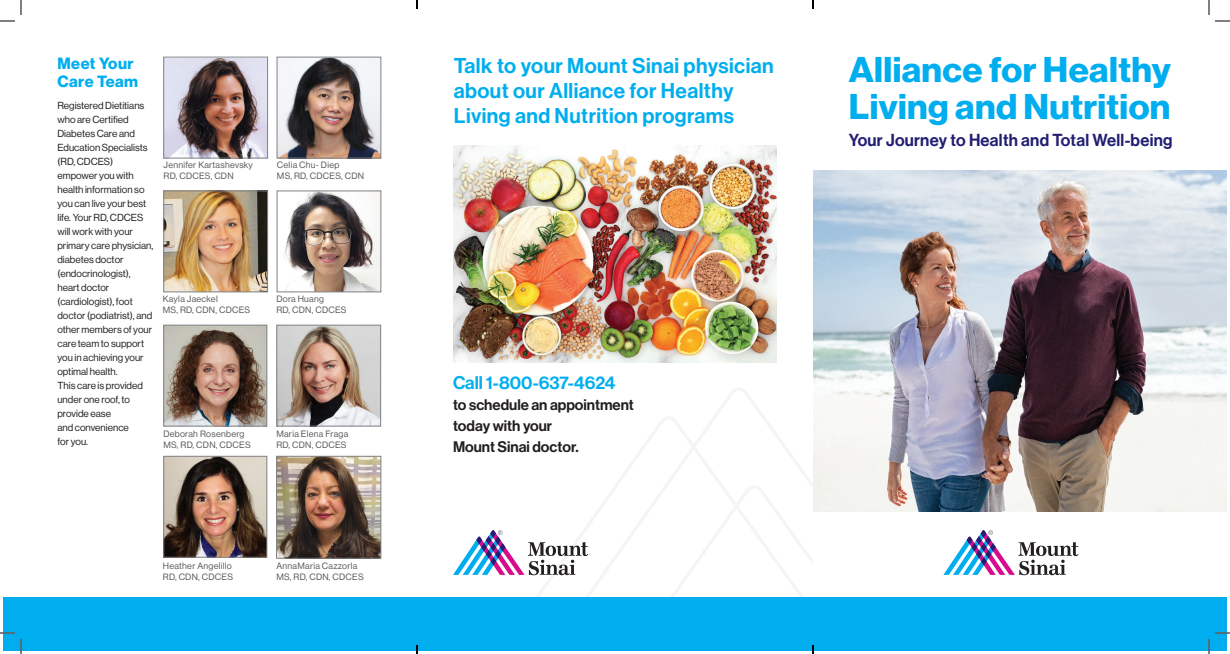
<style>
.page{position:relative;width:1230px;height:654px;background:#fff}
.page>*{position:absolute;margin:0;border:0;box-sizing:border-box;transform-origin:0 0}
.t1{font:35px/36.9px "N Haas Grotesk DS Std 75 Bd";letter-spacing:.01em;color:#00aeef}
.t2{font:21px/25px "N Haas Grotesk DS Std 65 Md";letter-spacing:.02em;color:#00aeef}
.t3{font:18px "N Haas Grotesk DS Std 65 Md";color:#00aeef}
.t4{font:17px "N Haas Grotesk DS Std 65 Md";letter-spacing:.015em;color:#221e72}
.t5{font:16px/18px "N Haas Grotesk DS Std 75 Bd";letter-spacing:.03em;color:#00aeef}
.t6{font:15px/21px "N Haas Grotesk DS Std 65 Md";color:#231f20}
.t7{font:10px/14px "N Haas Grotesk DS Std 55 Rg";color:#231f20}
.t8{font:9px/11px "N Haas Grotesk DS Std 55 Rg";letter-spacing:.03em;color:#57585a}
</style>
<div class="page">
<svg style="left:550px;top:388px;width:263px;height:209px"></svg>
<svg style="left:943px;top:530px;width:136px;height:45px"></svg>
<svg style="left:453px;top:530px;width:135px;height:45px"></svg>
<img style="left:453px;top:146px;width:324px;height:217px">
<img style="left:813px;top:170px;width:414px;height:341px">
<div style="left:3px;top:597px;width:1224px;height:54px;background:#00aeef"></div>
<img style="left:279px;top:59px;width:100px;height:97px">
<div style="left:277px;top:57px;width:104px;height:101px;border:1px solid #808285"></div>
<img style="left:166px;top:59px;width:100px;height:97px">
<div style="left:164px;top:57px;width:104px;height:101px;border:1px solid #808285"></div>
<img style="left:166px;top:193px;width:100px;height:97px">
<div style="left:164px;top:191px;width:104px;height:101px;border:1px solid #808285"></div>
<img style="left:166px;top:458px;width:99px;height:97px">
<div style="left:164px;top:456px;width:103px;height:101px;border:1px solid #808285"></div>
<img style="left:278px;top:458px;width:101px;height:98px">
<div style="left:276px;top:456px;width:105px;height:102px;border:1px solid #808285"></div>
<img style="left:166px;top:327px;width:99px;height:97px">
<div style="left:164px;top:325px;width:103px;height:101px;border:1px solid #808285"></div>
<img style="left:284px;top:193px;width:95px;height:97px">
<div style="left:277px;top:191px;width:104px;height:101px;border:1px solid #808285"></div>
<img style="left:279px;top:327px;width:100px;height:97px">
<div style="left:277px;top:325px;width:104px;height:101px;border:1px solid #808285"></div>
<svg style="left:0;top:0;width:22px;height:22px"></svg>
<svg style="left:0;top:632px;width:22px;height:22px"></svg>
<svg style="left:1208px;top:0;width:22px;height:22px"></svg>
<svg style="left:1208px;top:632px;width:22px;height:22px"></svg>
<svg style="left:416px;top:0;width:2px;height:9px"></svg>
<svg style="left:416px;top:645px;width:2px;height:9px"></svg>
<svg style="left:812px;top:0;width:2px;height:9px"></svg>
<svg style="left:812px;top:645px;width:2px;height:9px"></svg>
<h3 class="t5" style="left:57px;top:55px;width:82px">Meet Your<br>Care Team</h3>
<p class="t7" style="left:57px;top:99px;width:97px">Registered Dietitians who are Certified<br>Diabetes Care and<br>Education Specialists (RD, CDCES) empower you with health information so you can live your best life. Your RD, CDCES will work with your primary care physician, diabetes doctor (endocrinologist), heart doctor (cardiologist), foot doctor (podiatrist), and other members of your care team to support you in achieving your optimal health.<br>This care is provided under one roof, to provide ease<br>and convenience<br>for you.</p>
<p class="t8" style="left:164px;top:160px;width:91px">Jennifer Kartashevsky<br>RD, CDCES, CDN</p>
<p class="t8" style="left:163px;top:294px;width:89px">Kayla Jaeckel<br>MS, RD, CDN, CDCES</p>
<p class="t8" style="left:163px;top:428px;width:89px">Deborah Rosenberg<br>MS, RD, CDN, CDCES</p>
<p class="t8" style="left:277px;top:160px;width:89px">Celia Chu- Diep<br>MS, RD, CDCES, CDN</p>
<p class="t8" style="left:276px;top:294px;width:72px">Dora Huang<br>RD, CDN, CDCES</p>
<p class="t8" style="left:276px;top:428px;width:74px">Maria Elena Fraga<br>RD, CDN, CDCES</p>
<p class="t8" style="left:163px;top:560px;width:72px">Heather Angelillo<br>RD, CDN, CDCES</p>
<p class="t8" style="left:276px;top:560px;width:89px">AnnaMaria Cazzorla<br>MS, RD, CDN, CDCES</p>
<h2 class="t2" style="left:454px;top:53px;width:322px">Talk to your Mount Sinai physician about our Alliance for Healthy<br>Living and Nutrition programs</h2>
<h1 class="t1" style="left:849px;top:52px;width:324px">Alliance for Healthy<br>Living and Nutrition</h1>
<h3 class="t4" style="left:849px;top:130px;width:325px">Your Journey to Health and Total Well-being</h3>
<h3 class="t3" style="left:453px;top:373px;width:164px">Call 1-800-637-4624</h3>
<h3 class="t6" style="left:453px;top:395px;width:182px">to schedule an appointment today with your<br>Mount Sinai doctor.</h3>
</div>
